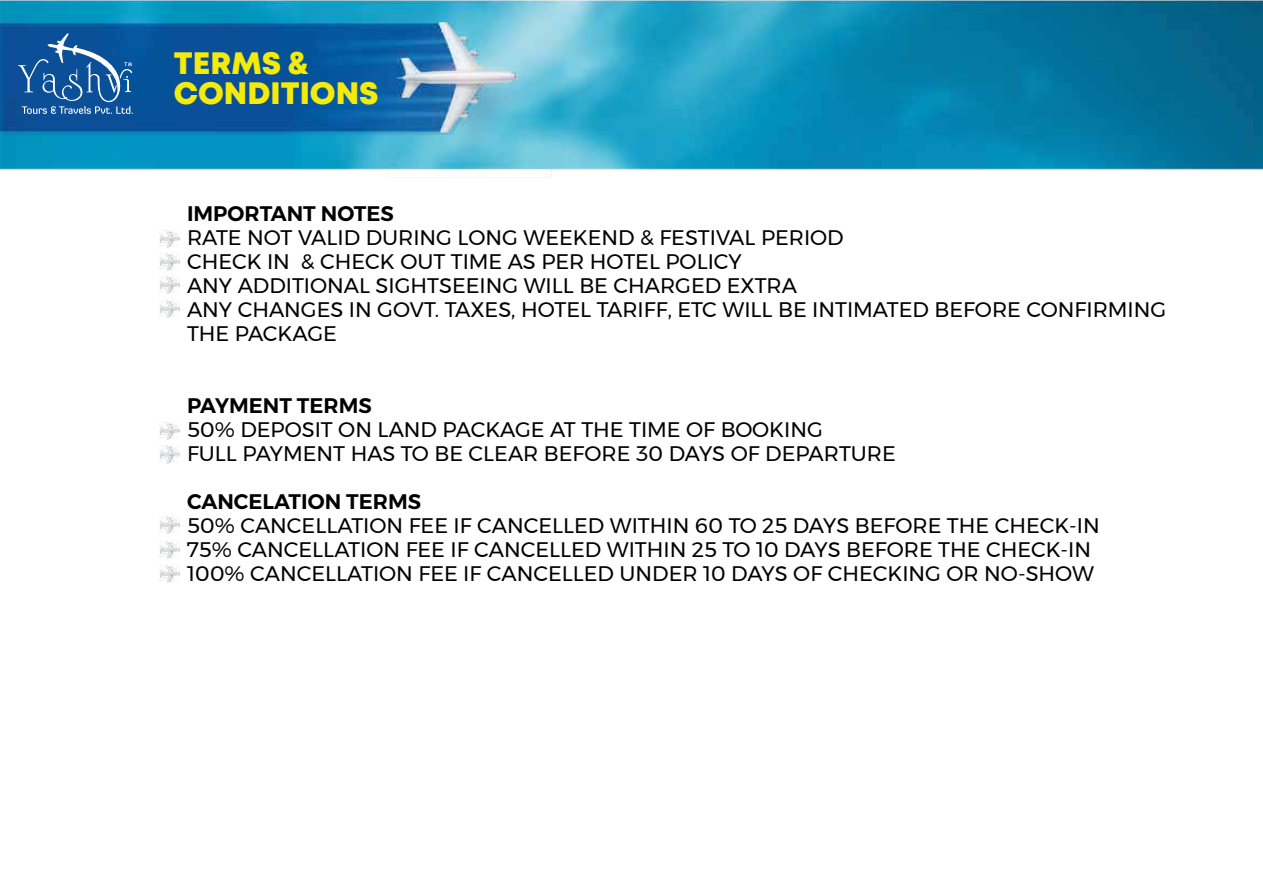
<style>
.page{position:relative;width:1263px;height:893px;background:#fff}
.page>*{position:absolute;margin:0;border:0;box-sizing:border-box;transform-origin:0 0}
.t1{font:30.9px/29.5px "Mont Heavy DEMO";color:#f4ea0b}
.t2{font:21px/24px "Montserrat";color:#000}
.t3{font:600 21px "Montserrat";color:#000}
</style>
<div class="page">
<img style="left:0;top:0;width:1263px;height:464px">
<svg style="left:18px;top:33px;width:120px;height:81px;background:#2967a5"></svg>
<img style="left:160px;top:230px;width:19px;height:17px">
<img style="left:160px;top:253px;width:19px;height:18px">
<img style="left:160px;top:277px;width:19px;height:17px">
<img style="left:160px;top:300px;width:19px;height:17px">
<img style="left:160px;top:422px;width:19px;height:18px">
<img style="left:160px;top:446px;width:19px;height:17px">
<img style="left:160px;top:517px;width:19px;height:17px">
<img style="left:160px;top:541px;width:19px;height:17px">
<img style="left:160px;top:566px;width:19px;height:17px">
<h1 class="t1" style="left:174px;top:50px;width:206px">TERMS &amp;<br>CONDITIONS</h1>
<p class="t3" style="left:187px;top:197px;width:208px">IMPORTANT NOTES</p>
<p class="t2" style="left:187px;top:225px;width:981px">RATE NOT VALID DURING LONG WEEKEND &amp; FESTIVAL PERIOD<br>CHECK IN &amp; CHECK OUT TIME AS PER HOTEL POLICY<br>ANY ADDITIONAL SIGHTSEEING WILL BE CHARGED EXTRA<br>ANY CHANGES IN GOVT. TAXES, HOTEL TARIFF, ETC WILL BE INTIMATED BEFORE CONFIRMING THE PACKAGE</p>
<p class="t3" style="left:187px;top:389px;width:186px">PAYMENT TERMS</p>
<p class="t2" style="left:187px;top:417px;width:710px">50% DEPOSIT ON LAND PACKAGE AT THE TIME OF BOOKING<br>FULL PAYMENT HAS TO BE CLEAR BEFORE 30 DAYS OF DEPARTURE</p>
<p class="t3" style="left:187px;top:485px;width:236px">CANCELATION TERMS</p>
<p class="t2" style="left:187px;top:513px;width:914px">50% CANCELLATION FEE IF CANCELLED WITHIN 60 TO 25 DAYS BEFORE THE CHECK-IN<br>75% CANCELLATION FEE IF CANCELLED WITHIN 25 TO 10 DAYS BEFORE THE CHECK-IN<br>100% CANCELLATION FEE IF CANCELLED UNDER 10 DAYS OF CHECKING OR NO-SHOW</p>
</div>
